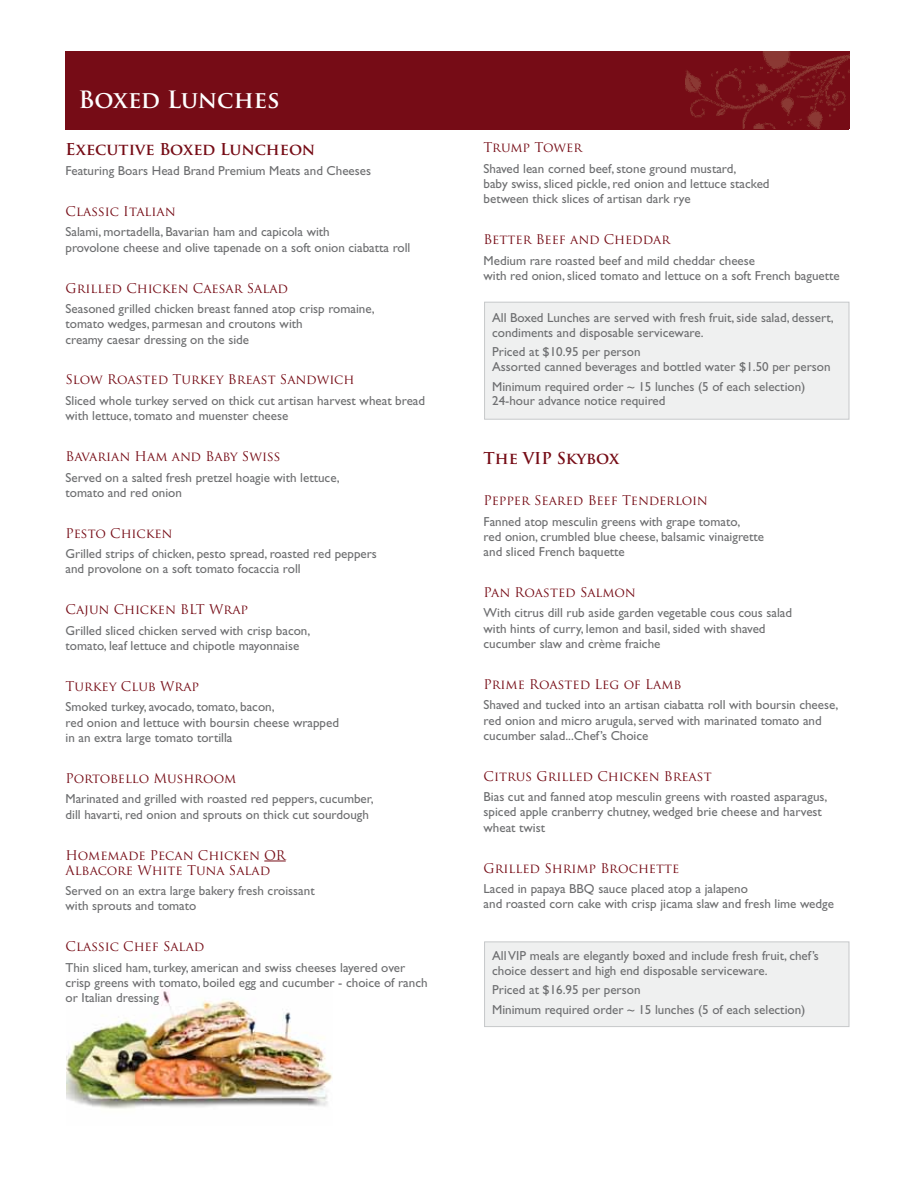
<style>
.page{position:relative;width:918px;height:1188px;background:#fff}
.page>*{position:absolute;margin:0;border:0;box-sizing:border-box;transform-origin:0 0}
.t1{font:700 23.25px "Trajan Pro";letter-spacing:-.015em;color:#fff}
.t2{font:700 15.9px "Trajan Pro";color:#760c16}
.t3{font:13.05px/15.3px "Gill Sans";color:#6d6e70}
.t4{font:13.05px/15.3px "Trajan Pro";color:#760c16}
</style>
<div class="page">
<img style="left:66px;top:989px;width:267px;height:120px">
<svg style="left:264px;top:861px;width:22px;height:1px"></svg>
<div style="left:66px;top:51px;width:783px;height:78px;background:#760c16"></div>
<img style="left:685px;top:51px;width:164px;height:77px">
<div style="left:485px;top:303px;width:364px;height:116px;background:#eff0f0"></div>
<div style="left:484px;top:302px;width:365px;height:118px;border:1px solid #c6c8ca"></div>
<div style="left:485px;top:942px;width:364px;height:84px;background:#eff0f0"></div>
<div style="left:484px;top:942px;width:365px;height:85px;border:1px solid #c6c8ca"></div>
<h1 class="t1" style="left:79px;top:86px;width:203px">Boxed Lunches</h1>
<p class="t2" style="left:66px;top:140px;width:251px">Executive Boxed Luncheon</p>
<p class="t3" style="left:66px;top:164px;width:307px">Featuring Boars Head Brand Premium Meats and Cheeses</p>
<p class="t4" style="left:66px;top:204px;width:112px">Classic Italian</p>
<p class="t3" style="left:66px;top:226px;width:346px">Salami, mortadella, Bavarian ham and capicola with<br>provolone cheese and olive tapenade on a soft onion ciabatta roll</p>
<p class="t4" style="left:66px;top:280px;width:224px">Grilled Chicken Caesar Salad</p>
<p class="t3" style="left:66px;top:302px;width:311px">Seasoned grilled chicken breast fanned atop crisp romaine, tomato wedges, parmesan and croutons with<br>creamy caesar dressing on the side</p>
<p class="t4" style="left:66px;top:372px;width:291px">Slow Roasted Turkey Breast Sandwich</p>
<p class="t3" style="left:66px;top:394px;width:361px">Sliced whole turkey served on thick cut artisan harvest wheat bread with lettuce, tomato and muenster cheese</p>
<p class="t4" style="left:66px;top:449px;width:217px">Bavarian Ham and Baby Swiss</p>
<p class="t3" style="left:66px;top:471px;width:276px">Served on a salted fresh pretzel hoagie with lettuce, tomato and red onion</p>
<p class="t4" style="left:66px;top:526px;width:108px">Pesto Chicken</p>
<p class="t3" style="left:66px;top:548px;width:313px">Grilled strips of chicken, pesto spread, roasted red peppers and provolone on a soft tomato focaccia roll</p>
<p class="t4" style="left:66px;top:602px;width:184px">Cajun Chicken BLT Wrap</p>
<p class="t3" style="left:66px;top:624px;width:246px">Grilled sliced chicken served with crisp bacon, tomato, leaf lettuce and chipotle mayonnaise</p>
<p class="t4" style="left:66px;top:679px;width:135px">Turkey Club Wrap</p>
<p class="t3" style="left:66px;top:701px;width:275px">Smoked turkey, avocado, tomato, bacon,<br>red onion and lettuce with boursin cheese wrapped in an extra large tomato tortilla</p>
<p class="t4" style="left:66px;top:771px;width:172px">Portobello Mushroom</p>
<p class="t3" style="left:66px;top:793px;width:310px">Marinated and grilled with roasted red peppers, cucumber, dill havarti, red onion and sprouts on thick cut sourdough</p>
<p class="t4" style="left:66px;top:847px;width:222px">Homemade Pecan Chicken OR<br>Albacore White Tuna Salad</p>
<p class="t3" style="left:66px;top:885px;width:251px">Served on an extra large bakery fresh croissant with sprouts and tomato</p>
<p class="t4" style="left:66px;top:939px;width:140px">Classic Chef Salad</p>
<p class="t3" style="left:66px;top:961px;width:364px">Thin sliced ham, turkey, american and swiss cheeses layered over crisp greens with tomato, boiled egg and cucumber - choice of ranch or Italian dressing</p>
<p class="t4" style="left:484px;top:140px;width:100px">Trump Tower</p>
<p class="t3" style="left:484px;top:162px;width:288px">Shaved lean corned beef, stone ground mustard,<br>baby swiss, sliced pickle, red onion and lettuce stacked between thick slices of artisan dark rye</p>
<p class="t4" style="left:484px;top:232px;width:188px">Better Beef and Cheddar</p>
<p class="t3" style="left:484px;top:254px;width:358px">Medium rare roasted beef and mild cheddar cheese<br>with red onion, sliced tomato and lettuce on a soft French baguette</p>
<p class="t3" style="left:492px;top:312px;width:343px;line-height:14.5px">All Boxed Lunches are served with fresh fruit, side salad, dessert, condiments and disposable serviceware.</p>
<p class="t3" style="left:492px;top:346px;width:340px;line-height:14.5px">Priced at $10.95 per person<br>Assorted canned beverages and bottled water $1.50 per person</p>
<p class="t3" style="left:492px;top:380px;width:315px;line-height:14.5px">Minimum required order ~ 15 lunches (5 of each selection)<br>24-hour advance notice required</p>
<p class="t2" style="left:484px;top:449px;width:137px">The VIP Skybox</p>
<p class="t4" style="left:484px;top:493px;width:226px">Pepper Seared Beef Tenderloin</p>
<p class="t3" style="left:484px;top:515px;width:282px">Fanned atop mesculin greens with grape tomato,<br>red onion, crumbled blue cheese, balsamic vinaigrette and sliced French baquette</p>
<p class="t4" style="left:484px;top:585px;width:154px">Pan Roasted Salmon</p>
<p class="t3" style="left:484px;top:607px;width:310px">With citrus dill rub aside garden vegetable cous cous salad with hints of curry, lemon and basil, sided with shaved cucumber slaw and crème fraiche</p>
<p class="t4" style="left:484px;top:677px;width:199px">Prime Roasted Leg of Lamb</p>
<p class="t3" style="left:484px;top:699px;width:356px">Shaved and tucked into an artisan ciabatta roll with boursin cheese, red onion and micro arugula, served with marinated tomato and cucumber salad...Chef’s Choice</p>
<p class="t4" style="left:484px;top:769px;width:230px">Citrus Grilled Chicken Breast</p>
<p class="t3" style="left:484px;top:791px;width:345px">Bias cut and fanned atop mesculin greens with roasted asparagus, spiced apple cranberry chutney, wedged brie cheese and harvest wheat twist</p>
<p class="t4" style="left:484px;top:860px;width:197px">Grilled Shrimp Brochette</p>
<p class="t3" style="left:484px;top:882px;width:352px">Laced in papaya BBQ sauce placed atop a jalapeno<br>and roasted corn cake with crisp jicama slaw and fresh lime wedge</p>
<p class="t3" style="left:492px;top:950px;width:328px;line-height:14.5px">All VIP meals are elegantly boxed and include fresh fruit, chef’s choice dessert and high end disposable serviceware.</p>
<p class="t3" style="left:492px;top:982px;width:315px;line-height:19.8px">Priced at $16.95 per person<br>Minimum required order ~ 15 lunches (5 of each selection)</p>
</div>
